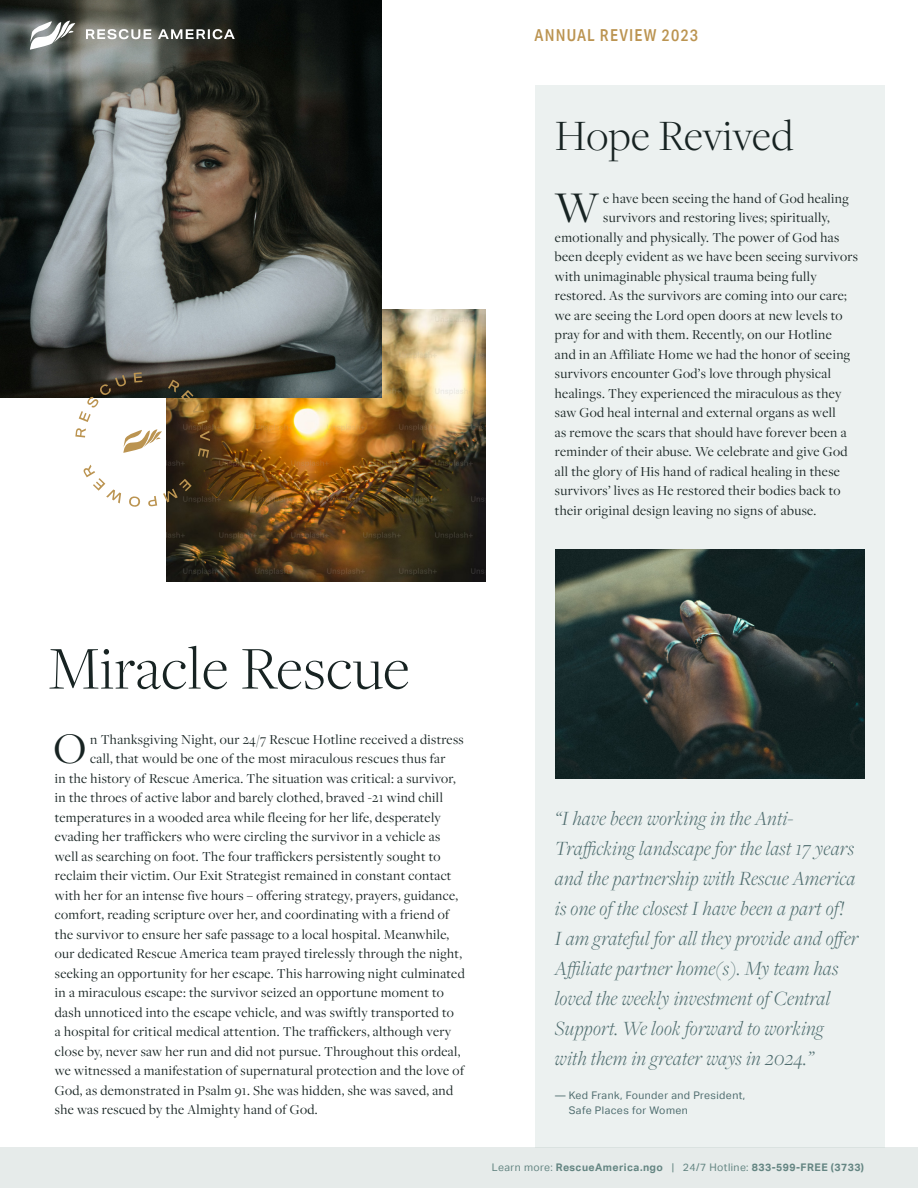
<style>
.page{position:relative;width:918px;height:1188px;background:#fff}
.page>*{position:absolute;margin:0;border:0;box-sizing:border-box;transform-origin:0 0}
.t1{font:300 63px "Freight Disp Pro";letter-spacing:.01em;color:#172322}
.t2{font:45.45px "Freight Disp Pro";color:#172322}
.t3{font:300 45px "Freight Disp Pro";color:#172322}
.t4{font:italic 300 21px/30px "Freight Disp Pro";letter-spacing:.01em;color:#4e6c6e}
.t5{font:500 16.5px "Aktiv Grotesk Cd";letter-spacing:.07em;color:#bb9451}
.t6{font:14.25px "Freight Disp Pro";letter-spacing:.025em;color:#172322}
.t7{font:700 10.5px "Aktiv Grotesk";letter-spacing:.04em;color:#648582}
.t8{font:10.5px/15px "Aktiv Grotesk";letter-spacing:.04em;color:#4e6c6e}
.s1{font-weight:400}
</style>
<div class="page">
<img style="left:166px;top:310px;width:320px;height:271px">
<div style="left:535px;top:85px;width:350px;height:1063px;background:#ecf1f0"></div>
<div style="left:0;top:1148px;width:918px;height:40px;background:#e6ebea"></div>
<img style="left:0;top:0;width:381px;height:398px">
<svg style="left:123px;top:429px;width:39px;height:24px"></svg>
<svg style="left:75px;top:428px;width:11px;height:10px"></svg>
<svg style="left:79px;top:375px;width:47px;height:47px"></svg>
<svg style="left:134px;top:372px;width:8px;height:11px"></svg>
<svg style="left:168px;top:380px;width:36px;height:33px"></svg>
<svg style="left:198px;top:420px;width:12px;height:21px"></svg>
<svg style="left:198px;top:448px;width:11px;height:10px"></svg>
<svg style="left:163px;top:479px;width:29px;height:23px"></svg>
<svg style="left:148px;top:496px;width:9px;height:10px"></svg>
<svg style="left:129px;top:496px;width:11px;height:11px"></svg>
<svg style="left:83px;top:465px;width:38px;height:38px"></svg>
<svg style="left:30px;top:20px;width:205px;height:30px;background:#797a74"></svg>
<img style="left:555px;top:550px;width:309px;height:229px">
<p class="t5" style="left:535px;top:25px;width:165px">ANNUAL REVIEW 2023</p>
<p class="t3" style="left:555px;top:107px;width:240px">Hope Revived</p>
<p class="t2" style="left:555px;top:178px;width:45px">W</p>
<p class="t6" style="left:603px;top:189px;width:247px">e have been seeing the hand of God healing</p>
<p class="t6" style="left:603px;top:208px;width:228px">survivors and restoring lives; spiritually,</p>
<p class="t6" style="left:555px;top:228px;width:286px">emotionally and physically. The power of God has</p>
<p class="t6" style="left:555px;top:247px;width:305px">been deeply evident as we have been seeing survivors</p>
<p class="t6" style="left:555px;top:267px;width:263px">with unimaginable physical trauma being fully</p>
<p class="t6" style="left:555px;top:286px;width:293px">restored. As the survivors are coming into our care;</p>
<p class="t6" style="left:555px;top:306px;width:289px">we are seeing the Lord open doors at new levels to</p>
<p class="t6" style="left:555px;top:325px;width:278px">pray for and with them. Recently, on our Hotline</p>
<p class="t6" style="left:555px;top:345px;width:297px">and in an Affiliate Home we had the honor of seeing</p>
<p class="t6" style="left:555px;top:364px;width:278px">survivors encounter God’s love through physical</p>
<p class="t6" style="left:555px;top:384px;width:288px">healings. They experienced the miraculous as they</p>
<p class="t6" style="left:555px;top:403px;width:282px">saw God heal internal and external organs as well</p>
<p class="t6" style="left:555px;top:423px;width:293px">as remove the scars that should have forever been a</p>
<p class="t6" style="left:555px;top:442px;width:294px">reminder of their abuse. We celebrate and give God</p>
<p class="t6" style="left:555px;top:462px;width:287px">all the glory of His hand of radical healing in these</p>
<p class="t6" style="left:555px;top:481px;width:287px">survivors’ lives as He restored their bodies back to</p>
<p class="t6" style="left:555px;top:501px;width:263px">their original design leaving no signs of abuse.</p>
<p class="t1" style="left:48px;top:628px;width:363px">Miracle Rescue</p>
<p class="t2" style="left:53px;top:719px;width:34px">O</p>
<p class="t6" style="left:90px;top:730px;width:375px">n Thanksgiving Night, our 24/7 Rescue Hotline received a distress</p>
<p class="t6" style="left:90px;top:750px;width:357px">call, that would be one of the most miraculous rescues thus far</p>
<p class="t6" style="left:55px;top:769px;width:402px">in the history of Rescue America. The situation was critical: a survivor,</p>
<p class="t6" style="left:55px;top:789px;width:390px">in the throes of active labor and barely clothed, braved -21 wind chill</p>
<p class="t6" style="left:55px;top:808px;width:388px">temperatures in a wooded area while fleeing for her life, desperately</p>
<p class="t6" style="left:55px;top:828px;width:387px">evading her traffickers who were circling the survivor in a vehicle as</p>
<p class="t6" style="left:55px;top:847px;width:387px">well as searching on foot. The four traffickers persistently sought to</p>
<p class="t6" style="left:55px;top:867px;width:398px">reclaim their victim. Our Exit Strategist remained in constant contact</p>
<p class="t6" style="left:55px;top:886px;width:405px">with her for an intense five hours – offering strategy, prayers, guidance,</p>
<p class="t6" style="left:55px;top:906px;width:396px">comfort, reading scripture over her, and coordinating with a friend of</p>
<p class="t6" style="left:55px;top:925px;width:396px">the survivor to ensure her safe passage to a local hospital. Meanwhile,</p>
<p class="t6" style="left:55px;top:945px;width:409px">our dedicated Rescue America team prayed tirelessly through the night,</p>
<p class="t6" style="left:55px;top:964px;width:411px">seeking an opportunity for her escape. This harrowing night culminated</p>
<p class="t6" style="left:55px;top:984px;width:391px">in a miraculous escape: the survivor seized an opportune moment to</p>
<p class="t6" style="left:55px;top:1003px;width:400px">dash unnoticed into the escape vehicle, and was swiftly transported to</p>
<p class="t6" style="left:55px;top:1023px;width:398px">a hospital for critical medical attention. The traffickers, although very</p>
<p class="t6" style="left:55px;top:1042px;width:407px">close by, never saw her run and did not pursue. Throughout this ordeal,</p>
<p class="t6" style="left:55px;top:1062px;width:411px">we witnessed a manifestation of supernatural protection and the love of</p>
<p class="t6" style="left:55px;top:1081px;width:400px">God, as demonstrated in Psalm 91. She was hidden, she was saved, and</p>
<p class="t6" style="left:55px;top:1101px;width:264px">she was rescued by the Almighty hand of God.</p>
<p class="t4" style="left:555px;top:802px;width:305px">“I have been working in the Anti-Trafficking landscape for the last 17 years and the partnership with Rescue America is one of the closest I have been a part of!<br>I am grateful for all they provide and offer Affiliate partner home(s). My team has loved the weekly investment of Central Support. We look forward to working with them in greater ways in 2024.”</p>
<p class="t8" style="left:569px;top:1088px;width:178px;text-indent:-14px">— Ked Frank, Founder and President,<br>Safe Places for Women</p>
<p class="t7" style="left:492px;top:1161px;width:374px"><span class="s1">Learn more:</span> RescueAmerica.ngo <span class="s1">| 24/7 Hotline:</span> 833-599-FREE (3733)</p>
</div>
